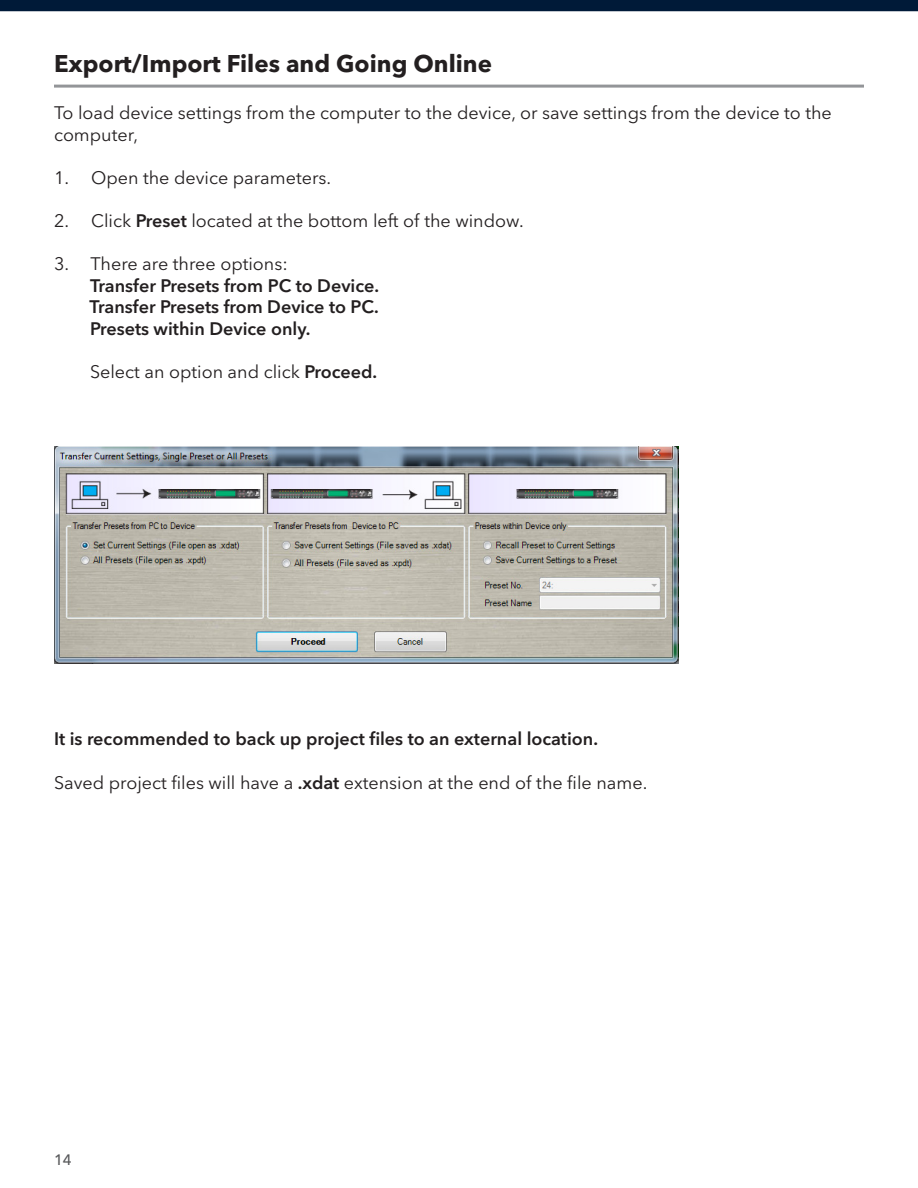
<style>
.page{position:relative;width:918px;height:1188px;background:#fff}
.page>*{position:absolute;margin:0;border:0;box-sizing:border-box;transform-origin:0 0}
.t1{font:700 24px "Avenir Next LT Pro";color:#231f20}
.t2{font:18px/21.6px "Avenir Next LT Pro";color:#231f20}
.t3{font:600 18px/21.6px "Avenir Next LT Pro";color:#231f20;text-align:justify}
.t4{font:500 15px "Avenir Next LT Pro";color:#57585a}
.s1{font-weight:600}
</style>
<div class="page">
<div style="left:0;top:0;width:918px;height:11px;background:#001a38"></div>
<hr style="left:54px;top:85px;width:810px;height:3px;background:#939598">
<img style="left:54px;top:446px;width:625px;height:218px">
<h1 class="t1" style="left:54px;top:49px;width:440px">Export/Import Files and Going Online</h1>
<p class="t2" style="left:54px;top:102px;width:779px">To load device settings from the computer to the device, or save settings from the device to the computer,</p>
<p class="t2" style="left:54px;top:167px;width:279px">1. Open the device parameters.</p>
<p class="t2" style="left:54px;top:210px;width:471px">2. Click <span class="s1">Preset</span> located at the bottom left of the window.</p>
<p class="t2" style="left:54px;top:253px;width:235px">3. There are three options:</p>
<p class="t3" style="left:90px;top:275px;width:291px">Transfer Presets from PC to Device.<br>Transfer Presets from Device to PC.<br>Presets within Device only.</p>
<p class="t2" style="left:90px;top:361px;width:289px">Select an option and click <span class="s1">Proceed.</span></p>
<p class="t3" style="left:54px;top:728px;width:546px">It is recommended to back up project files to an external location.</p>
<p class="t2" style="left:54px;top:771px;width:595px">Saved project files will have a <span class="s1">.xdat</span> extension at the end of the file name.</p>
<p class="t4" style="left:54px;top:1150px;width:19px">14</p>
</div>
